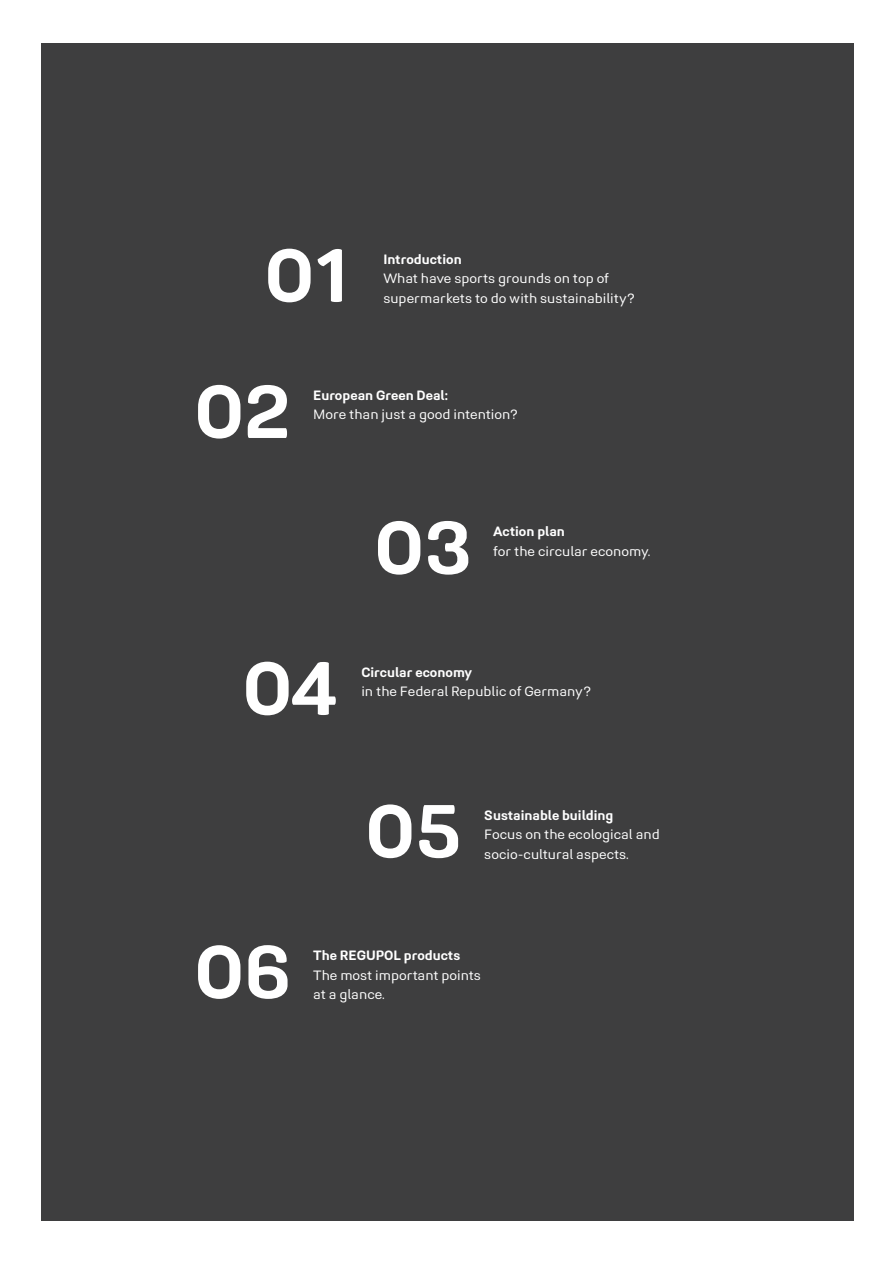
<style>
.page{position:relative;width:893px;height:1263px;background:#fff}
.page>*{position:absolute;margin:0;border:0;box-sizing:border-box;transform-origin:0 0}
.t1{font:700 75px/136.2px "Midpoint Pro";color:#fff}
.t2{font:13.5px/19.5px "Midpoint Pro";color:#fff}
.t3{font:700 13.5px "Midpoint Pro";color:#fff}
</style>
<div class="page">
<div style="left:41px;top:43px;width:812px;height:1177px;background:#3e3e3f"></div>
<h1 class="t1" style="left:194px;top:207px;width:157px;text-indent:70px">01<br>02</h1>
<p class="t3" style="left:383px;top:251px;width:80px">Introduction</p>
<p class="t2" style="left:383px;top:269px;width:253px">What have sports grounds on top of supermarkets to do with sustainability?</p>
<p class="t3" style="left:313px;top:387px;width:136px">European Green Deal:</p>
<p class="t2" style="left:313px;top:405px;width:206px">More than just a good intention?</p>
<h1 class="t1" style="left:374px;top:479px;width:99px">03</h1>
<p class="t3" style="left:493px;top:523px;width:73px">Action plan</p>
<p class="t2" style="left:493px;top:541px;width:159px">for the circular economy.</p>
<h1 class="t1" style="left:242px;top:620px;width:96px">04</h1>
<p class="t3" style="left:361px;top:664px;width:112px">Circular economy</p>
<p class="t2" style="left:361px;top:682px;width:231px">in the Federal Republic of Germany?</p>
<h1 class="t1" style="left:365px;top:763px;width:98px">05</h1>
<p class="t3" style="left:484px;top:806px;width:131px">Sustainable building</p>
<p class="t2" style="left:484px;top:824px;width:177px">Focus on the ecological and socio-cultural aspects.</p>
<h1 class="t1" style="left:194px;top:903px;width:99px">06</h1>
<p class="t3" style="left:313px;top:947px;width:149px">The REGUPOL products</p>
<p class="t2" style="left:313px;top:965px;width:169px">The most important points at a glance.</p>
</div>
